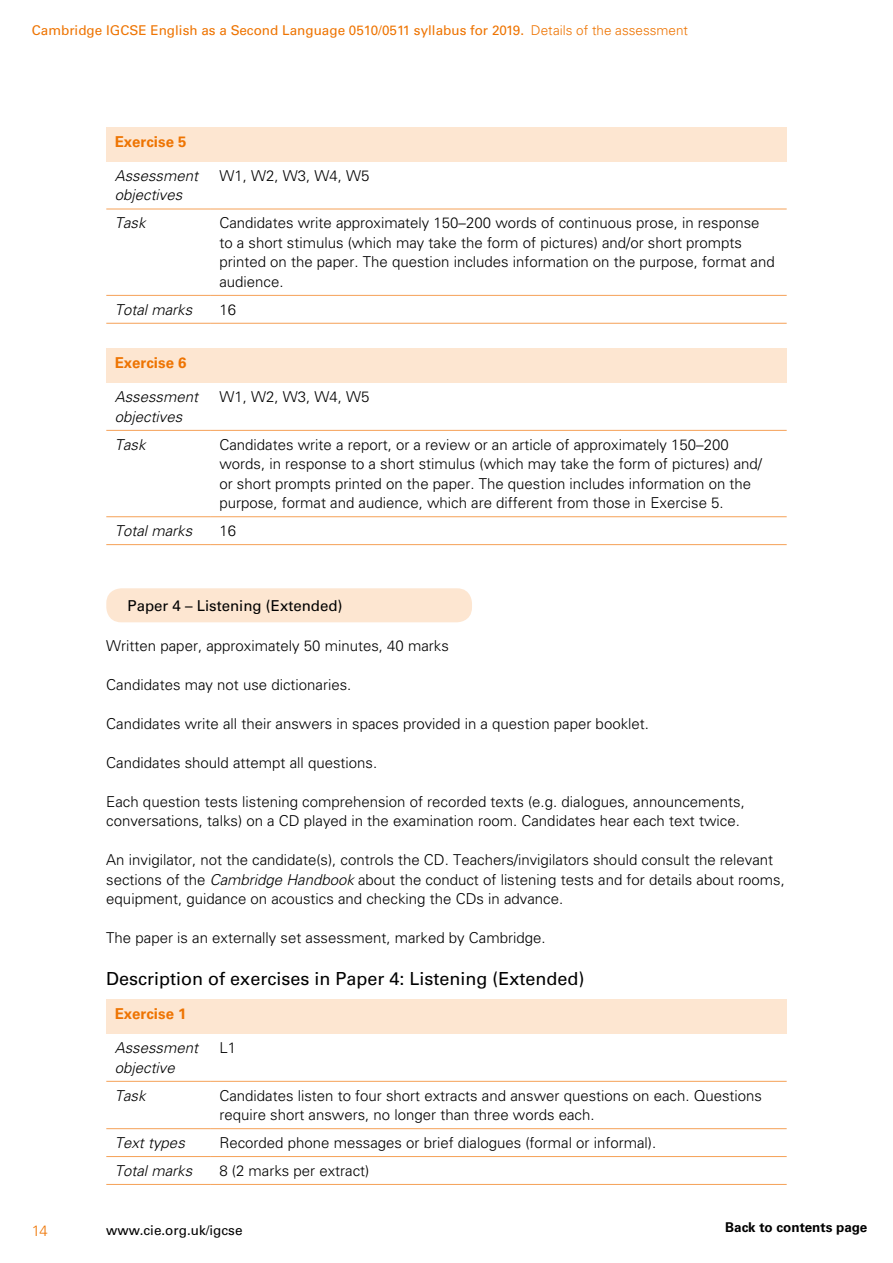
<style>
.page{position:relative;width:893px;height:1263px;background:#fff}
.page>*{position:absolute;margin:0;border:0;box-sizing:border-box;transform-origin:0 0}
.t1{font:18px "Univers LT Std";color:#000}
.t2{font:300 15px/19.5px "Univers LT Std";color:#000}
.t3{font:italic 300 15px/19.5px "Univers LT Std";color:#000}
.t4{font:700 15px "Univers LT Std";color:#ee7402}
.t5{font:15px "Univers LT Std";color:#000}
.t6{font:300 15px "Univers LT Std";color:#ee7402}
.t7{font:13.5px "Univers LT Std";color:#ee7402}
.t8{font:13.5px "Univers LT Std";color:#000}
.t9{font:700 13.5px "Univers LT Std";color:#000}
.s1{font-weight:300}
.s2{font-style:italic}
</style>
<div class="page">
<div style="left:106px;top:128px;width:681px;height:34px;background:#fde6d1"></div>
<hr style="left:106px;top:209px;width:105px;height:1px;background:#f5a157">
<hr style="left:211px;top:209px;width:576px;height:1px;background:#f5a157">
<hr style="left:106px;top:295px;width:105px;height:1px;background:#f5a157">
<hr style="left:211px;top:295px;width:576px;height:1px;background:#f5a157">
<hr style="left:106px;top:323px;width:105px;height:1px;background:#f5a157">
<hr style="left:211px;top:323px;width:576px;height:1px;background:#f5a157">
<div style="left:106px;top:349px;width:681px;height:34px;background:#fde6d1"></div>
<hr style="left:106px;top:430px;width:105px;height:1px;background:#f5a157">
<hr style="left:211px;top:430px;width:576px;height:1px;background:#f5a157">
<hr style="left:106px;top:516px;width:105px;height:1px;background:#f5a157">
<hr style="left:211px;top:516px;width:576px;height:1px;background:#f5a157">
<hr style="left:106px;top:544px;width:105px;height:1px;background:#f5a157">
<hr style="left:211px;top:544px;width:576px;height:1px;background:#f5a157">
<div style="left:106px;top:588px;width:366px;height:34px;background:#fde6d1;border-radius:15px"></div>
<div style="left:106px;top:1000px;width:681px;height:34px;background:#fde6d1"></div>
<hr style="left:106px;top:1081px;width:105px;height:1px;background:#f5a157">
<hr style="left:211px;top:1081px;width:576px;height:1px;background:#f5a157">
<hr style="left:106px;top:1128px;width:105px;height:1px;background:#f5a157">
<hr style="left:211px;top:1128px;width:576px;height:1px;background:#f5a157">
<hr style="left:106px;top:1156px;width:105px;height:1px;background:#f5a157">
<hr style="left:211px;top:1156px;width:576px;height:1px;background:#f5a157">
<hr style="left:106px;top:1184px;width:105px;height:1px;background:#f5a157">
<hr style="left:211px;top:1184px;width:576px;height:1px;background:#f5a157">
<p class="t7" style="left:32px;top:23px;width:658px">Cambridge IGCSE English as a Second Language 0510/0511 syllabus for 2019. <span class="s1">Details of the assessment</span></p>
<p class="t4" style="left:115px;top:133px;width:73px">Exercise 5</p>
<p class="t3" style="left:115px;top:166px;width:85px">Assessment objectives</p>
<p class="t2" style="left:219px;top:166px;width:152px">W1, W2, W3, W4, W5</p>
<p class="t3" style="left:115px;top:213px;width:32px">Task</p>
<p class="t2" style="left:219px;top:213px;width:557px">Candidates write approximately 150–200 words of continuous prose, in response to a short stimulus (which may take the form of pictures) and/or short prompts printed on the paper. The question includes information on the purpose, format and audience.</p>
<p class="t3" style="left:115px;top:300px;width:79px">Total marks</p>
<p class="t2" style="left:219px;top:300px;width:18px">16</p>
<p class="t4" style="left:115px;top:354px;width:73px">Exercise 6</p>
<p class="t3" style="left:115px;top:387px;width:85px">Assessment objectives</p>
<p class="t2" style="left:219px;top:387px;width:152px">W1, W2, W3, W4, W5</p>
<p class="t3" style="left:115px;top:435px;width:32px">Task</p>
<p class="t2" style="left:219px;top:435px;width:544px">Candidates write a report, or a review or an article of approximately 150–200 words, in response to a short stimulus (which may take the form of pictures) and/ or short prompts printed on the paper. The question includes information on the purpose, format and audience, which are different from those in Exercise 5.</p>
<p class="t3" style="left:115px;top:521px;width:79px">Total marks</p>
<p class="t2" style="left:219px;top:521px;width:18px">16</p>
<p class="t5" style="left:128px;top:596px;width:217px">Paper 4 – Listening (Extended)</p>
<p class="t2" style="left:106px;top:636px;width:344px">Written paper, approximately 50 minutes, 40 marks</p>
<p class="t2" style="left:106px;top:675px;width:247px">Candidates may not use dictionaries.</p>
<p class="t2" style="left:106px;top:714px;width:544px">Candidates write all their answers in spaces provided in a question paper booklet.</p>
<p class="t2" style="left:106px;top:753px;width:272px">Candidates should attempt all questions.</p>
<p class="t2" style="left:106px;top:792px;width:640px">Each question tests listening comprehension of recorded texts (e.g. dialogues, announcements, conversations, talks) on a CD played in the examination room. Candidates hear each text twice.</p>
<p class="t2" style="left:106px;top:850px;width:680px">An invigilator, not the candidate(s), controls the CD. Teachers/invigilators should consult the relevant sections of the <span class="s2">Cambridge Handbook</span> about the conduct of listening tests and for details about rooms, equipment, guidance on acoustics and checking the CDs in advance.</p>
<p class="t2" style="left:106px;top:928px;width:441px">The paper is an externally set assessment, marked by Cambridge.</p>
<p class="t1" style="left:106px;top:968px;width:480px">Description of exercises in Paper 4: Listening (Extended)</p>
<p class="t4" style="left:115px;top:1005px;width:73px">Exercise 1</p>
<p class="t3" style="left:115px;top:1038px;width:85px">Assessment objective</p>
<p class="t2" style="left:219px;top:1038px;width:18px">L1</p>
<p class="t3" style="left:115px;top:1086px;width:32px">Task</p>
<p class="t2" style="left:219px;top:1085px;width:544px">Candidates listen to four short extracts and answer questions on each. Questions require short answers, no longer than three words each.</p>
<p class="t3" style="left:115px;top:1133px;width:72px">Text types</p>
<p class="t2" style="left:219px;top:1133px;width:438px">Recorded phone messages or brief dialogues (formal or informal).</p>
<p class="t3" style="left:115px;top:1161px;width:79px">Total marks</p>
<p class="t2" style="left:219px;top:1161px;width:152px">8 (2 marks per extract)</p>
<p class="t6" style="left:32px;top:1221px;width:17px">14</p>
<p class="t8" style="left:106px;top:1222px;width:138px">www.cie.org.uk/igcse</p>
<p class="t9" style="left:725px;top:1219px;width:144px">Back to contents page</p>
</div>
